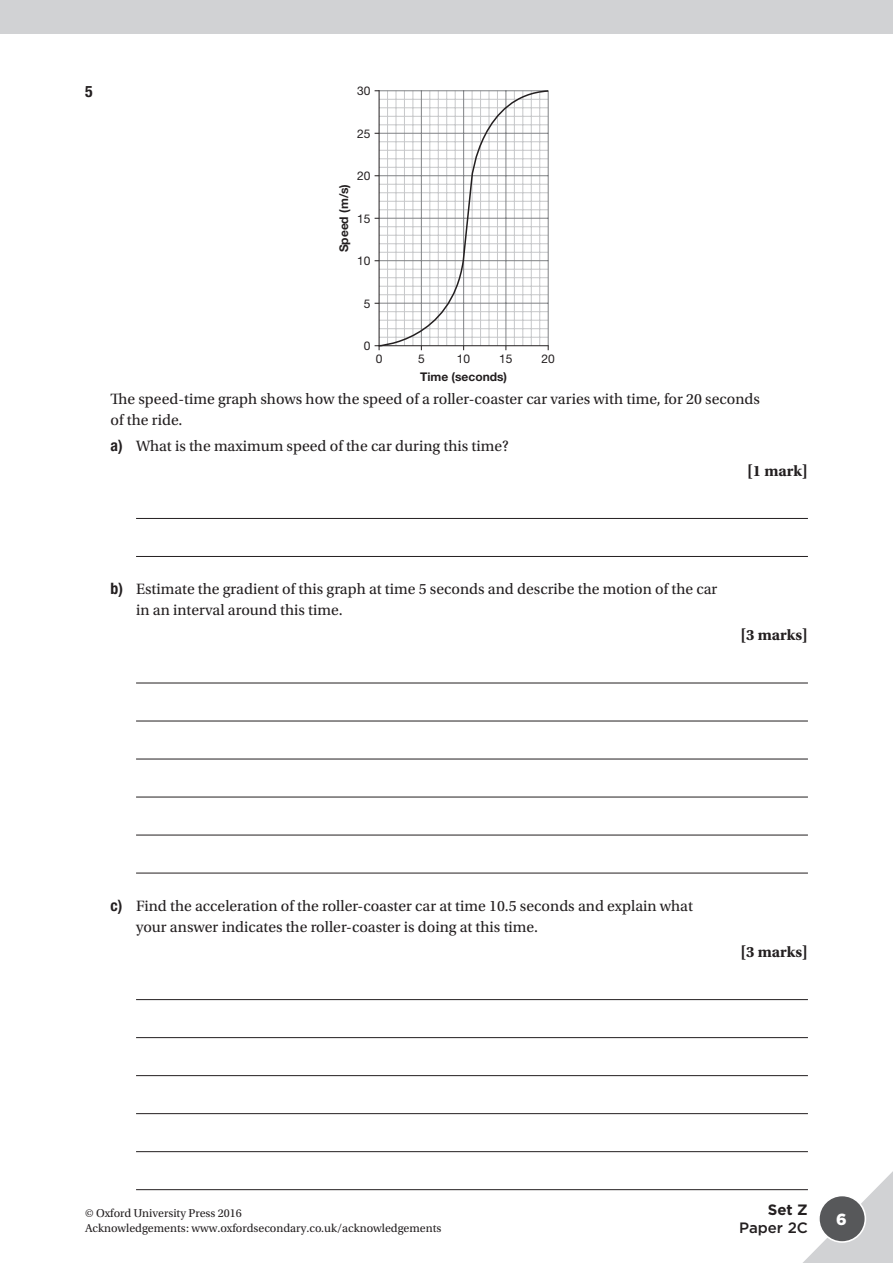
<style>
.page{position:relative;width:893px;height:1263px;background:#fff}
.page>*{position:absolute;margin:0;border:0;box-sizing:border-box;transform-origin:0 0}
.t1{font:900 16.05px "Gotham";color:#fff}
.t2{font:15.75px/21px "Utopia Std";color:#231f20}
.t3{font:700 15.75px "Utopia Std";letter-spacing:-.005em;color:#231f20}
.t4{font:700 condensed 15.75px "Helvetica Neue LT Std";color:#231f20}
.t5{font:500 15px "Gotham";color:#231f20}
.t6{font:700 15px "Gotham";color:#231f20}
.t7{font:12px/15px "Utopia Std";color:#231f20}
.t8{font:700 12px "Helvetica Neue LT Std";color:#231f20}
.t9{font:12px "Helvetica Neue LT Std";color:#231f20}
.s1{font-family:"Helvetica Neue LT Std";font-weight:700;font-stretch:condensed}
</style>
<div class="page">
<div style="left:0;top:0;width:893px;height:34px;background:#d1d2d4"></div>
<svg style="left:790px;top:1171px;width:103px;height:92px"></svg>
<div style="left:819px;top:1195px;width:46px;height:47px;background:#57585a;border-radius:50%"></div>
<div style="left:818px;top:1195px;width:48px;height:48px;border:2px solid #fff;border-radius:50%"></div>
<hr style="left:136px;top:518px;width:672px;height:1px;background:#231f20">
<hr style="left:136px;top:556px;width:672px;height:1px;background:#231f20">
<hr style="left:136px;top:683px;width:672px;height:1px;background:#231f20">
<hr style="left:136px;top:721px;width:672px;height:1px;background:#231f20">
<hr style="left:136px;top:759px;width:672px;height:1px;background:#231f20">
<hr style="left:136px;top:797px;width:672px;height:1px;background:#231f20">
<hr style="left:136px;top:835px;width:672px;height:1px;background:#231f20">
<hr style="left:136px;top:873px;width:672px;height:1px;background:#231f20">
<hr style="left:136px;top:999px;width:672px;height:1px;background:#231f20">
<hr style="left:136px;top:1037px;width:672px;height:1px;background:#231f20">
<hr style="left:136px;top:1075px;width:672px;height:1px;background:#231f20">
<hr style="left:136px;top:1113px;width:672px;height:1px;background:#231f20">
<hr style="left:136px;top:1151px;width:672px;height:1px;background:#231f20">
<hr style="left:136px;top:1189px;width:672px;height:1px;background:#231f20">
<svg style="left:375px;top:90px;width:174px;height:260px"></svg>
<p class="t4" style="left:85px;top:81px;width:9px">5</p>
<p class="t9" style="left:357px;top:84px;width:15px">30</p>
<p class="t9" style="left:357px;top:126px;width:15px">25</p>
<p class="t9" style="left:357px;top:169px;width:15px">20</p>
<p class="t8" style="left:336px;top:252px;width:70px;rotate:-90deg">Speed (m/s)</p>
<p class="t9" style="left:357px;top:211px;width:15px">15</p>
<p class="t9" style="left:357px;top:254px;width:15px">10</p>
<p class="t9" style="left:364px;top:296px;width:8px">5</p>
<p class="t9" style="left:364px;top:339px;width:8px">0</p>
<p class="t9" style="left:376px;top:352px;width:8px">0</p>
<p class="t9" style="left:457px;top:352px;width:15px">10</p>
<p class="t9" style="left:499px;top:352px;width:15px">15</p>
<p class="t9" style="left:541px;top:352px;width:15px">20</p>
<p class="t2" style="left:111px;top:389px;width:651px">The speed-time graph shows how the speed of a roller-coaster car varies with time, for 20 seconds of the ride.</p>
<p class="t2" style="left:111px;top:435px;width:400px"><span class="s1">a)</span> What is the maximum speed of the car during this time?</p>
<p class="t3" style="left:747px;top:461px;width:62px">[1 mark]</p>
<p class="t9" style="left:418px;top:352px;width:8px">5</p>
<p class="t8" style="left:420px;top:369px;width:89px">Time (seconds)</p>
<p class="t2" style="left:136px;top:579px;width:583px;text-indent:-26px"><span class="s1">b)</span> Estimate the gradient of this graph at time 5 seconds and describe the motion of the car in an interval around this time.</p>
<p class="t3" style="left:741px;top:626px;width:69px">[3 marks]</p>
<p class="t2" style="left:136px;top:895px;width:558px;text-indent:-26px"><span class="s1">c)</span> Find the acceleration of the roller-coaster car at time 10.5 seconds and explain what your answer indicates the roller-coaster is doing at this time.</p>
<p class="t3" style="left:741px;top:943px;width:69px">[3 marks]</p>
<p class="t6" style="left:768px;top:1199px;width:42px">Set Z</p>
<p class="t5" style="left:739px;top:1219px;width:70px">Paper 2C</p>
<p class="t7" style="left:85px;top:1206px;width:358px">© Oxford University Press 2016<br>Acknowledgements: www.oxfordsecondary.co.uk/acknowledgements</p>
<p class="t1" style="left:836px;top:1210px;width:12px">6</p>
</div>
